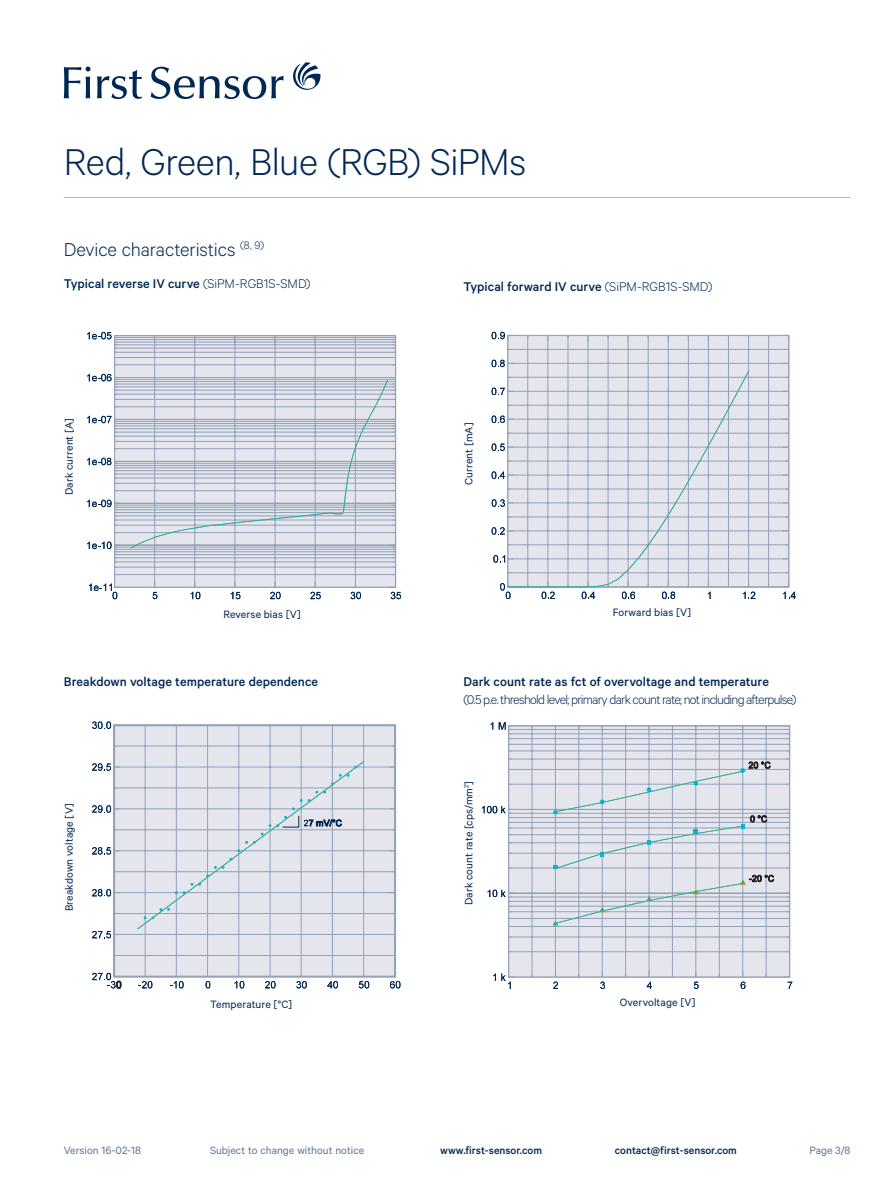
<style>
.page{position:relative;width:893px;height:1191px;background:#fff}
.page>*{position:absolute;margin:0;border:0;box-sizing:border-box;transform-origin:0 0}
.t1{font:300 42px "Calibre";letter-spacing:-.01em;color:#002855}
.INTROTEXT_14_17{font:300 21px "Calibre";letter-spacing:-.005em;color:#002855}
.COPYTEXT_9_5_13{font:300 14.25px/18px "Calibre";letter-spacing:-.055em;color:#002855}
.COPYTEXT_9_5_13-2{font:500 14.25px "Calibre";color:#002855}
.TABELLE_8_10{font:12px "Calibre";letter-spacing:.01em;color:#002855}
.t2{font:12px "Calibre";color:#5d7696}
.t3{font:500 12px "Calibre";color:#002855}
.s1{font-weight:300}
.s2{font-weight:500}
</style>
<div class="page">
<svg style="left:64px;top:67px;width:26px;height:31px"></svg>
<svg style="left:97px;top:70px;width:45px;height:29px"></svg>
<svg style="left:293px;top:62px;width:27px;height:28px"></svg>
<svg style="left:151px;top:67px;width:133px;height:32px"></svg>
<hr style="left:64px;top:197px;width:786px;height:1px;background:#aeb8ca">
<svg style="left:153px;top:591px;width:4px;height:8px"></svg>
<svg style="left:191px;top:591px;width:9px;height:8px"></svg>
<svg style="left:231px;top:591px;width:9px;height:8px"></svg>
<svg style="left:270px;top:591px;width:11px;height:8px"></svg>
<svg style="left:310px;top:591px;width:11px;height:8px"></svg>
<svg style="left:351px;top:591px;width:10px;height:8px"></svg>
<svg style="left:390px;top:581px;width:11px;height:18px"></svg>
<svg style="left:89px;top:583px;width:29px;height:16px"></svg>
<svg style="left:87px;top:541px;width:25px;height:9px"></svg>
<svg style="left:87px;top:500px;width:25px;height:8px"></svg>
<svg style="left:87px;top:458px;width:25px;height:8px"></svg>
<svg style="left:87px;top:416px;width:25px;height:8px"></svg>
<svg style="left:87px;top:374px;width:25px;height:8px"></svg>
<svg style="left:87px;top:332px;width:25px;height:8px"></svg>
<svg style="left:114px;top:335px;width:282px;height:253px;background:#cfd4df"></svg>
<svg style="left:139px;top:981px;width:13px;height:7px"></svg>
<svg style="left:170px;top:981px;width:14px;height:7px"></svg>
<svg style="left:206px;top:981px;width:4px;height:7px"></svg>
<svg style="left:235px;top:981px;width:9px;height:7px"></svg>
<svg style="left:265px;top:981px;width:11px;height:7px"></svg>
<svg style="left:296px;top:981px;width:11px;height:7px"></svg>
<svg style="left:327px;top:981px;width:11px;height:7px"></svg>
<svg style="left:359px;top:981px;width:10px;height:7px"></svg>
<svg style="left:389px;top:976px;width:11px;height:12px"></svg>
<svg style="left:92px;top:972px;width:29px;height:16px"></svg>
<svg style="left:92px;top:931px;width:22px;height:7px"></svg>
<svg style="left:92px;top:889px;width:22px;height:7px"></svg>
<svg style="left:92px;top:847px;width:22px;height:7px"></svg>
<svg style="left:92px;top:805px;width:22px;height:7px"></svg>
<svg style="left:92px;top:763px;width:22px;height:8px"></svg>
<svg style="left:92px;top:721px;width:28px;height:8px"></svg>
<svg style="left:114px;top:725px;width:282px;height:252px;background:#dcdee7"></svg>
<svg style="left:137px;top:761px;width:227px;height:168px;background:#dbdee7"></svg>
<svg style="left:553px;top:977px;width:5px;height:12px"></svg>
<svg style="left:600px;top:977px;width:5px;height:12px"></svg>
<svg style="left:647px;top:977px;width:5px;height:12px"></svg>
<svg style="left:694px;top:977px;width:5px;height:12px"></svg>
<svg style="left:741px;top:977px;width:4px;height:12px"></svg>
<svg style="left:784px;top:971px;width:8px;height:18px"></svg>
<svg style="left:493px;top:973px;width:21px;height:16px"></svg>
<svg style="left:488px;top:889px;width:18px;height:9px"></svg>
<svg style="left:482px;top:806px;width:24px;height:8px"></svg>
<svg style="left:499px;top:722px;width:7px;height:8px"></svg>
<svg style="left:508px;top:725px;width:282px;height:252px;background:#d7dae4"></svg>
<svg style="left:553px;top:761px;width:217px;height:108px;background:#d3d9e2"></svg>
<svg style="left:553px;top:875px;width:221px;height:50px;background:#d1d7df"></svg>
<svg style="left:542px;top:591px;width:13px;height:8px"></svg>
<svg style="left:582px;top:591px;width:13px;height:8px"></svg>
<svg style="left:622px;top:591px;width:13px;height:8px"></svg>
<svg style="left:662px;top:591px;width:13px;height:8px"></svg>
<svg style="left:743px;top:591px;width:12px;height:8px"></svg>
<svg style="left:783px;top:581px;width:13px;height:18px"></svg>
<svg style="left:500px;top:583px;width:11px;height:16px"></svg>
<svg style="left:493px;top:555px;width:13px;height:7px"></svg>
<svg style="left:492px;top:527px;width:13px;height:8px"></svg>
<svg style="left:492px;top:499px;width:13px;height:8px"></svg>
<svg style="left:492px;top:471px;width:13px;height:8px"></svg>
<svg style="left:492px;top:443px;width:13px;height:8px"></svg>
<svg style="left:492px;top:415px;width:13px;height:8px"></svg>
<svg style="left:492px;top:388px;width:13px;height:7px"></svg>
<svg style="left:492px;top:360px;width:13px;height:7px"></svg>
<svg style="left:492px;top:332px;width:22px;height:8px"></svg>
<svg style="left:507px;top:335px;width:282px;height:253px;background:#d9dce5"></svg>
<svg style="left:508px;top:370px;width:241px;height:217px;background:#d9dde5"></svg>
<h1 class="t1" style="left:64px;top:137px;width:464px">Red, Green, Blue (RGB) SiPMs</h1>
<p class="INTROTEXT_14_17" style="left:64px;top:237px;width:202px">Device characteristics <sup>(8,</sup> <sup>9)</sup></p>
<p class="COPYTEXT_9_5_13-2" style="left:64px;top:276px;width:248px">Typical reverse IV curve <span class="s1">(SiPM-RGB1S-SMD)</span></p>
<p class="COPYTEXT_9_5_13-2" style="left:463px;top:278px;width:250px">Typical forward IV curve <span class="s1">(SiPM-RGB1S-SMD)</span></p>
<p class="TABELLE_8_10" style="left:62px;top:495px;width:79px;rotate:-90deg">Dark current [A]</p>
<p class="TABELLE_8_10" style="left:462px;top:485px;width:64px;rotate:-90deg">Current [mA]</p>
<p class="TABELLE_8_10" style="left:223px;top:607px;width:79px">Reverse bias [V]</p>
<p class="TABELLE_8_10" style="left:613px;top:605px;width:80px">Forward bias [V]</p>
<p class="COPYTEXT_9_5_13-2" style="left:64px;top:673px;width:256px">Breakdown voltage temperature dependence</p>
<p class="COPYTEXT_9_5_13" style="left:463px;top:672px;width:334px"><span class="s2">Dark count rate as fct of overvoltage and temperature<br></span>(0.5 p.e. threshold level; primary dark count rate; not including afterpulse)</p>
<p class="TABELLE_8_10" style="left:62px;top:911px;width:109px;rotate:-90deg">Breakdown voltage [V]</p>
<p class="TABELLE_8_10" style="left:210px;top:997px;width:83px">Temperature [°C]</p>
<p class="TABELLE_8_10" style="left:462px;top:905px;width:126px;rotate:-90deg">Dark count rate [cps/mm<sup>2</sup>]</p>
<p class="TABELLE_8_10" style="left:620px;top:995px;width:77px">Overvoltage [V]</p>
<p class="t2" style="left:64px;top:1143px;width:79px">Version 16-02-18</p>
<p class="t2" style="left:210px;top:1143px;width:156px">Subject to change without notice</p>
<p class="t3" style="left:440px;top:1143px;width:103px">www.first-sensor.com</p>
<p class="t3" style="left:615px;top:1143px;width:124px">contact@first-sensor.com</p>
<p class="t2" style="left:809px;top:1143px;width:42px">Page 3/8</p>
</div>
